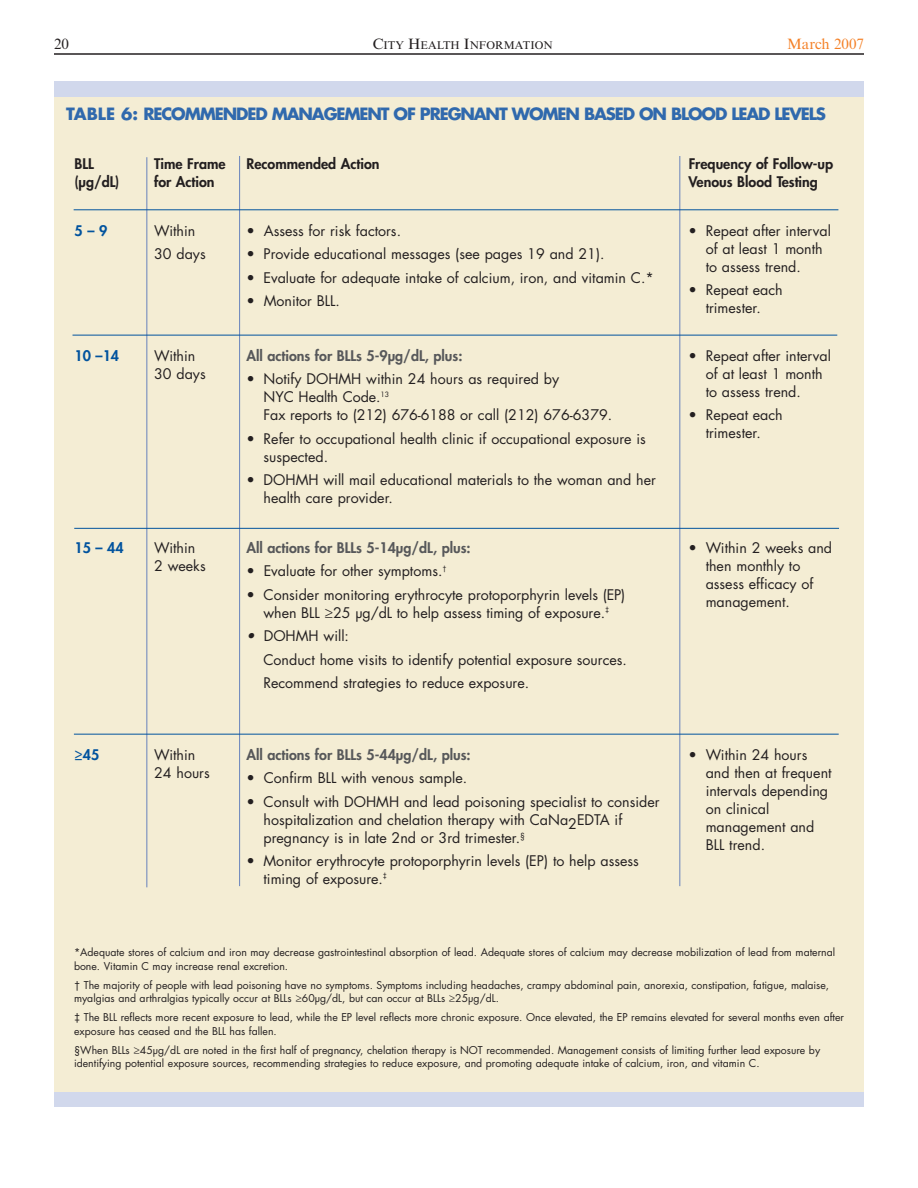
<style>
.page{position:relative;width:918px;height:1188px;background:#fff}
.page>*{position:absolute;margin:0;border:0;box-sizing:border-box;transform-origin:0 0}
.t1{font:700 16.5px "Futura Std";letter-spacing:-.07em;color:#3069ad}
.t2{font:15px "Times New Roman MT Std";color:#f48026}
.t3{font:15px "Times New Roman MT Std";color:#231f20}
.t4{font:14.25px/18px "Futura Std";color:#231f20}
.t5{font:800 14.25px "Futura Std";color:#57585a}
.t6{font:800 14.25px/18px "Futura Std";color:#231f20}
.t7{font:800 14.25px "Futura Std";color:#01539e}
.t8{font:11.25px "Times New Roman MT Std";color:#231f20}
.t9{font:10.5px/13.5px "Futura Std";color:#231f20}
.s1{font-size:15px}
.s2{font-style:italic}
</style>
<div class="page">
<div style="left:54px;top:81px;width:810px;height:1026px;background:#d1d8ec"></div>
<hr style="left:54px;top:53px;width:810px;height:2px;background:#231f20">
<div style="left:54px;top:97px;width:810px;height:994px;background:#f4edd4"></div>
<hr style="left:146px;top:157px;width:1px;height:730px;background:#6782bc">
<hr style="left:239px;top:156px;width:1px;height:730px;background:#6782bc">
<hr style="left:679px;top:156px;width:1px;height:730px;background:#6782bc">
<hr style="left:74px;top:209px;width:764px;height:1px;background:#01539e">
<hr style="left:73px;top:335px;width:764px;height:1px;background:#01539e">
<hr style="left:74px;top:528px;width:765px;height:1px;background:#01539e">
<hr style="left:74px;top:734px;width:765px;height:1px;background:#01539e">
<p class="t3" style="left:54px;top:39px;width:16px">20</p>
<p class="t8" style="left:373px;top:41px;width:181px"><span class="s1">C</span>ITY <span class="s1">H</span>EALTH <span class="s1">I</span>NFORMATION</p>
<p class="t2" style="left:787px;top:39px;width:78px">March 2007</p>
<p class="t1" style="left:66px;top:106px;width:762px">TABLE 6: RECOMMENDED MANAGEMENT OF PREGNANT WOMEN BASED ON BLOOD LEAD LEVELS</p>
<p class="t6" style="left:75px;top:156px;width:46px">BLL (µg/dL)</p>
<p class="t6" style="left:154px;top:156px;width:73px">Time Frame for Action</p>
<p class="t6" style="left:247px;top:156px;width:135px">Recommended Action</p>
<p class="t6" style="left:689px;top:156px;width:146px">Frequency of Follow-up<br>Venous Blood Testing</p>
<p class="t7" style="left:75px;top:224px;width:34px">5 – 9</p>
<p class="t4" style="left:154px;top:220px;width:53px;line-height:23.4px">Within<br>30 days</p>
<p class="t4" style="left:247px;top:223px;width:156px">• Assess for risk factors.</p>
<p class="t4" style="left:706px;top:223px;width:127px;text-indent:-17px">• Repeat after interval of at least 1 month to assess trend.</p>
<p class="t4" style="left:689px;top:282px;width:96px;text-align:center">• Repeat each trimester.</p>
<p class="t4" style="left:247px;top:246px;width:360px">• Provide educational messages (see pages 19 and 21).</p>
<p class="t4" style="left:247px;top:270px;width:409px">• Evaluate for adequate intake of calcium, iron, and vitamin C.*</p>
<p class="t4" style="left:247px;top:293px;width:95px">• Monitor BLL.</p>
<p class="t7" style="left:75px;top:349px;width:46px">10 –14</p>
<p class="t4" style="left:154px;top:348px;width:53px">Within<br>30 days</p>
<p class="t5" style="left:247px;top:349px;width:217px">All actions for BLLs 5-9µg/dL, plus:</p>
<p class="t4" style="left:264px;top:371px;width:350px;text-indent:-17px">• Notify DOHMH within 24 hours as required by<br>NYC Health Code.<sup>13<br></sup>Fax reports to (212) 676-6188 or call (212) 676-6379.</p>
<p class="t4" style="left:264px;top:431px;width:384px;text-indent:-17px">• Refer to occupational health clinic if occupational exposure is suspected.</p>
<p class="t4" style="left:264px;top:472px;width:394px;text-indent:-17px">• DOHMH will mail educational materials to the woman and her health care provider.</p>
<p class="t7" style="left:75px;top:541px;width:51px">15 – 44</p>
<p class="t4" style="left:154px;top:540px;width:53px">Within<br>2 weeks</p>
<p class="t5" style="left:247px;top:541px;width:226px">All actions for BLLs 5-14µg/dL, plus:</p>
<p class="t4" style="left:247px;top:563px;width:202px">• Evaluate for other symptoms.<sup>†</sup></p>
<p class="t4" style="left:247px;top:587px;width:380px;text-align:center">• Consider monitoring erythrocyte protoporphyrin levels (EP) when BLL ≥25 µg/dL to help assess timing of exposure.<sup>‡</sup></p>
<p class="t4" style="left:263px;top:626px;width:365px;line-height:23.4px;text-indent:-17px"><span class="s2">•</span> DOHMH will:<br>Conduct home visits to identify potential exposure sources.<br>Recommend strategies to reduce exposure.</p>
<p class="t7" style="left:75px;top:748px;width:26px">≥45</p>
<p class="t4" style="left:154px;top:747px;width:57px">Within<br>24 hours</p>
<p class="t5" style="left:247px;top:748px;width:226px">All actions for BLLs 5-44µg/dL, plus:</p>
<p class="t4" style="left:247px;top:770px;width:222px">• Confirm BLL with venous sample.</p>
<p class="t4" style="left:264px;top:794px;width:398px;text-indent:-17px">• Consult with DOHMH and lead poisoning specialist to consider hospitalization and chelation therapy with CaNa2EDTA if pregnancy is in late 2nd or 3rd trimester.<sup>§</sup></p>
<p class="t4" style="left:264px;top:853px;width:377px;text-indent:-17px">• Monitor erythrocyte protoporphyrin levels (EP) to help assess timing of exposure.<sup>‡</sup></p>
<p class="t4" style="left:706px;top:348px;width:127px;text-indent:-17px">• Repeat after interval of at least 1 month to assess trend.</p>
<p class="t4" style="left:689px;top:407px;width:96px;text-align:center">• Repeat each trimester.</p>
<p class="t4" style="left:706px;top:540px;width:128px;text-indent:-17px">• Within 2 weeks and then monthly to assess efficacy of management.</p>
<p class="t4" style="left:706px;top:747px;width:127px;text-indent:-17px">• Within 24 hours and then at frequent intervals depending on clinical management and<br>BLL trend.</p>
<p class="t9" style="left:74px;top:947px;width:763px">*Adequate stores of calcium and iron may decrease gastrointestinal absorption of lead. Adequate stores of calcium may decrease mobilization of lead from maternal bone. Vitamin C may increase renal excretion.</p>
<p class="t9" style="left:74px;top:979px;width:757px">† The majority of people with lead poisoning have no symptoms. Symptoms including headaches, crampy abdominal pain, anorexia, constipation, fatigue, malaise, myalgias and arthralgias typically occur at BLLs ≥60µg/dL, but can occur at BLLs ≥25µg/dL.</p>
<p class="t9" style="left:74px;top:1012px;width:772px">‡ The BLL reflects more recent exposure to lead, while the EP level reflects more chronic exposure. Once elevated, the EP remains elevated for several months even after exposure has ceased and the BLL has fallen.</p>
<p class="t9" style="left:74px;top:1044px;width:748px">§When BLLs ≥45µg/dL are noted in the first half of pregnancy, chelation therapy is NOT recommended. Management consists of limiting further lead exposure by identifying potential exposure sources, recommending strategies to reduce exposure, and promoting adequate intake of calcium, iron, and vitamin C.</p>
</div>
